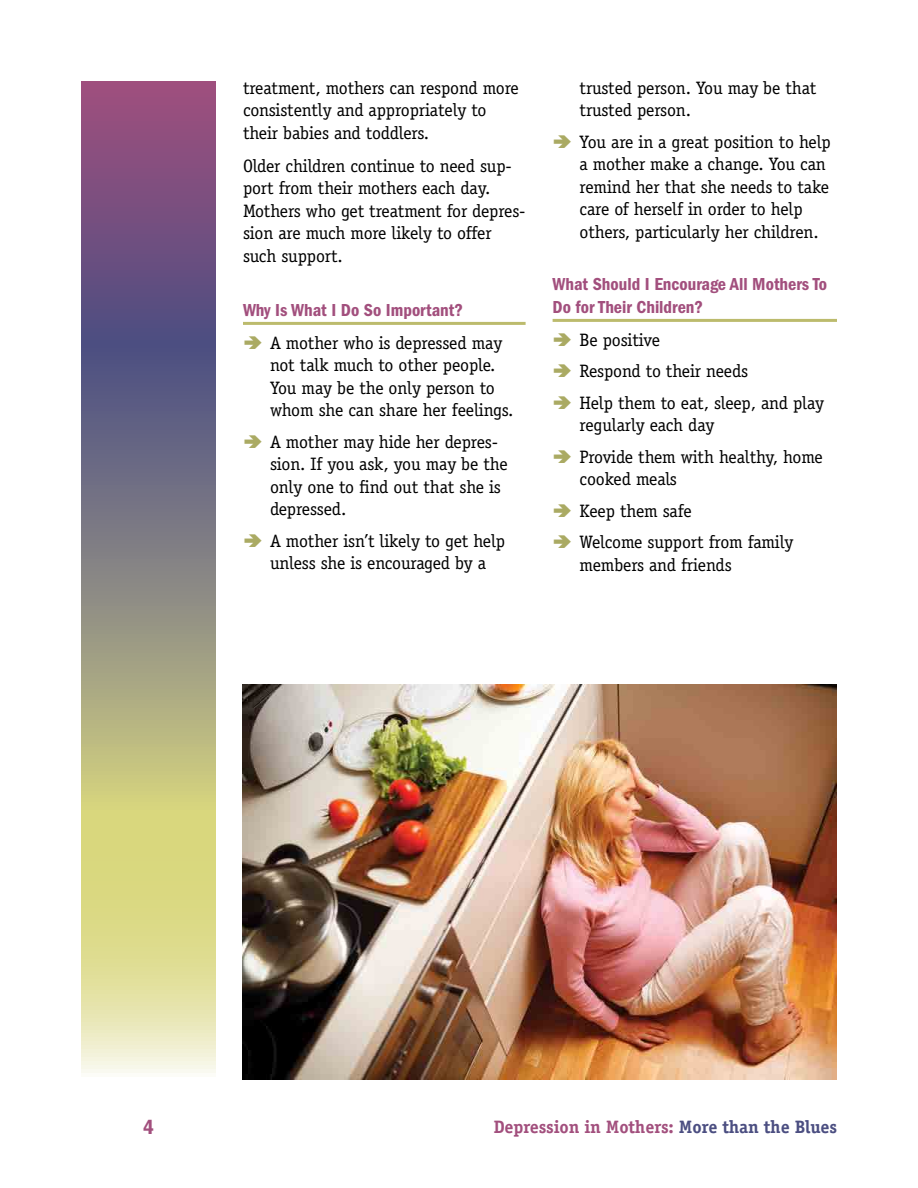
<style>
.page{position:relative;width:918px;height:1188px;background:#fff}
.page>*{position:absolute;margin:0;border:0;box-sizing:border-box;transform-origin:0 0}
.t1{font:21px "ITC Franklin Gothic Std Dm Cd";color:#a24f7d}
.t2{font:18px/22.5px "Officina Serif Std";letter-spacing:-.01em;color:#000}
.t3{font:18px/22.5px "ITC Franklin Gothic Std Dm Cd";color:#a24f7d}
.t4{font:700 18px "Officina Serif Std";letter-spacing:-.01em;color:#a24f7d}
.s1{color:#4b4e81}
</style>
<div class="page">
<svg style="left:81px;top:81px;width:135px;height:992px;background:#9c9188"></svg>
<hr style="left:243px;top:322px;width:283px;height:3px;background:#bcbb6d">
<hr style="left:553px;top:319px;width:284px;height:3px;background:#bcbb6d">
<img style="left:243px;top:685px;width:593px;height:395px">
<p class="t2" style="left:243px;top:77px;width:277px">treatment, mothers can respond more consistently and appropriately to their babies and toddlers.</p>
<p class="t2" style="left:243px;top:155px;width:283px">Older children continue to need sup&shy;port from their mothers each day.<br>Mothers who get treatment for depres&shy;sion are much more likely to offer such support.</p>
<p class="t3" style="left:243px;top:299px;width:221px">why Is what I do so Important?</p>
<p class="t2" style="left:270px;top:332px;width:245px">A mother who is depressed may not talk much to other people.<br>You may be the only person to whom she can share her feelings.</p>
<p class="t2" style="left:270px;top:431px;width:239px">A mother may hide her depres&shy;sion. If you ask, you may be the only one to find out that she is depressed.</p>
<p class="t2" style="left:270px;top:530px;width:237px">A mother isn’t likely to get help unless she is encouraged by a</p>
<p class="t2" style="left:580px;top:77px;width:238px">trusted person. You may be that trusted person.</p>
<p class="t2" style="left:580px;top:131px;width:253px">You are in a great position to help a mother make a change. You can remind her that she needs to take care of herself in order to help others, particularly her children.</p>
<p class="t3" style="left:553px;top:273px;width:276px">what should I encourage All mothers to do for their children?</p>
<p class="t2" style="left:580px;top:324px;width:246px;line-height:31.5px">Be positive<br>Respond to their needs<br>Help them to eat, sleep, and play</p>
<p class="t2" style="left:580px;top:410px;width:245px;line-height:31.5px">regularly each day<br>Provide them with healthy, home</p>
<p class="t2" style="left:580px;top:464px;width:216px;line-height:31.5px">cooked meals<br>Keep them safe<br>Welcome support from family</p>
<p class="t2" style="left:580px;top:554px;width:154px">members and friends</p>
<p class="t1" style="left:143px;top:1115px;width:12px">4</p>
<p class="t4" style="left:494px;top:1116px;width:345px">Depression in Mothers: <span class="s1">More than the Blues</span></p>
</div>
